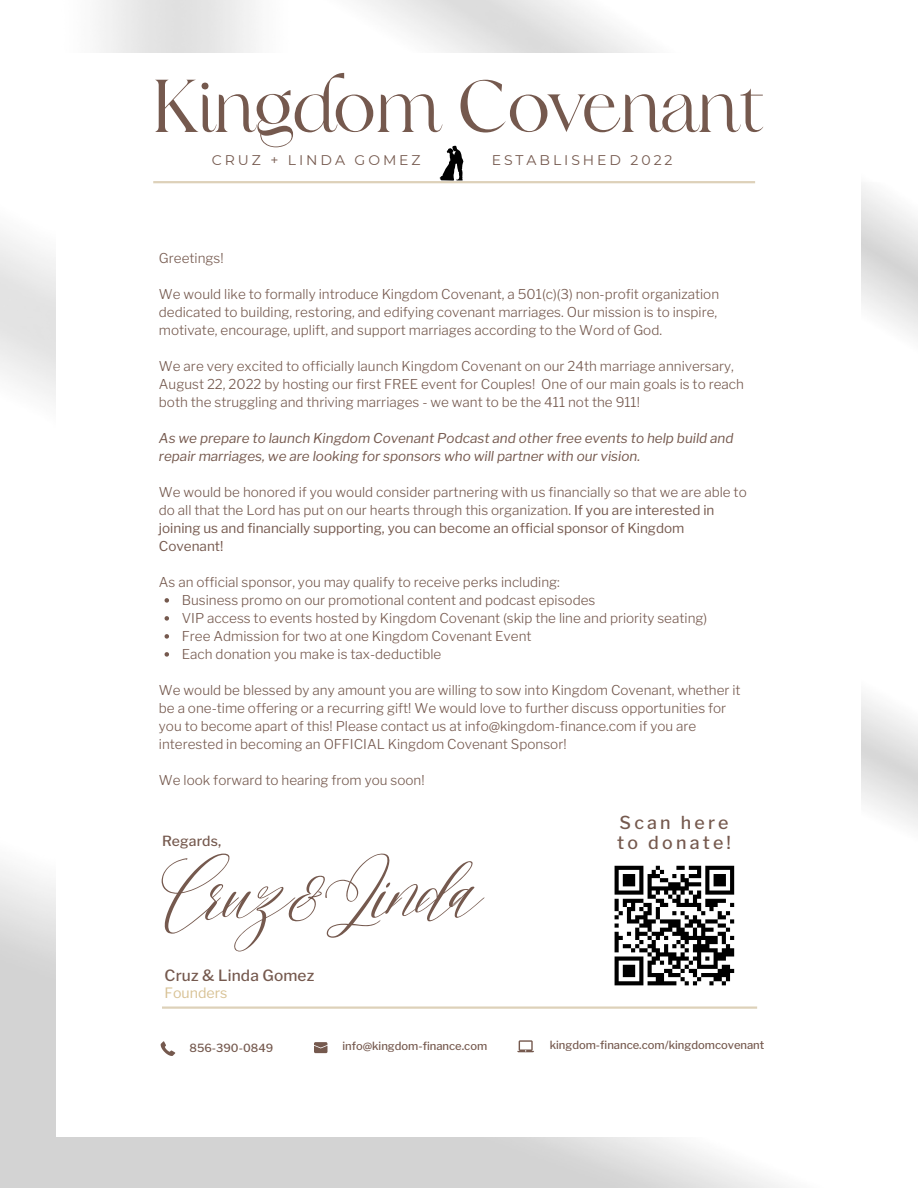
<style>
.page{position:relative;width:918px;height:1188px;background:#fff}
.page>*{position:absolute;margin:0;border:0;box-sizing:border-box;transform-origin:0 0}
.t1{font:106.65px "Frunchy Serif";letter-spacing:-.015em;color:#75594e}
.t2{font:61.2px "Malibu Ring";letter-spacing:-.13em;color:#75594e}
.t3{font:500 17.85px/20.2px "Libre Franklin";letter-spacing:.18em;color:#75594e}
.t4{font:500 15.45px "Libre Franklin";letter-spacing:.01em;color:#75594e}
.t5{font:14.25px "Libre Franklin";color:#d8c295}
.t6{font:13.95px "Montserrat";letter-spacing:.21em;color:#75594e}
.t7{font:500 13.95px "Libre Franklin";letter-spacing:.01em;color:#75594e}
.t8{font:300 13.5px/18px "Libre Franklin";color:#75594e}
.t9{font:italic 13.5px/18px "Libre Franklin";color:#75594e}
.t10{font:500 11.25px "Libre Franklin";color:#75594e}
.s1{font-weight:400}
</style>
<div class="page">
<hr style="left:153px;top:181px;width:602px;height:2px;background:#ddd1b9">
<hr style="left:162px;top:1006px;width:595px;height:3px;background:#ddd1b9">
<svg style="left:517px;top:1040px;width:17px;height:12px"></svg>
<svg style="left:161px;top:1041px;width:14px;height:15px"></svg>
<svg style="left:440px;top:146px;width:23px;height:35px"></svg>
<svg style="left:165px;top:598px;width:4px;height:5px"></svg>
<svg style="left:165px;top:616px;width:4px;height:5px"></svg>
<svg style="left:165px;top:634px;width:4px;height:5px"></svg>
<svg style="left:165px;top:652px;width:4px;height:5px"></svg>
<svg style="left:314px;top:1042px;width:14px;height:11px"></svg>
<svg style="left:614px;top:865px;width:121px;height:121px"></svg>
<h1 class="t1" style="left:151px;top:57px;width:617px">Kingdom Covenant</h1>
<p class="t6" style="left:212px;top:152px;width:210px">CRUZ + LINDA GOMEZ</p>
<p class="t6" style="left:492px;top:152px;width:182px">ESTABLISHED 2022</p>
<p class="t8" style="left:159px;top:249px;width:66px">Greetings!</p>
<p class="t8" style="left:159px;top:285px;width:562px">We would like to formally introduce Kingdom Covenant, a 501(c)(3) non-profit organization dedicated to building, restoring, and edifying covenant marriages. Our mission is to inspire, motivate, encourage, uplift, and support marriages according to the Word of God.</p>
<p class="t8" style="left:159px;top:357px;width:587px">We are very excited to officially launch Kingdom Covenant on our 24th marriage anniversary,<br>August 22, 2022 by hosting our first FREE event for Couples! One of our main goals is to reach both the struggling and thriving marriages - we want to be the 411 not the 911!</p>
<p class="t9" style="left:159px;top:429px;width:576px">As we prepare to launch Kingdom Covenant Podcast and other free events to help build and repair marriages, we are looking for sponsors who will partner with our vision.</p>
<p class="t8" style="left:159px;top:483px;width:589px">We would be honored if you would consider partnering with us financially so that we are able to do all that the Lord has put on our hearts through this organization. <span class="s1">If you are interested in joining us and financially supporting, you can become an official sponsor of Kingdom Covenant!</span></p>
<p class="t8" style="left:159px;top:573px;width:402px">As an official sponsor, you may qualify to receive perks including:</p>
<p class="t8" style="left:182px;top:591px;width:527px">Business promo on our promotional content and podcast episodes<br>VIP access to events hosted by Kingdom Covenant (skip the line and priority seating)<br>Free Admission for two at one Kingdom Covenant Event<br>Each donation you make is tax-deductible</p>
<p class="t8" style="left:159px;top:681px;width:583px">We would be blessed by any amount you are willing to sow into Kingdom Covenant, whether it be a one-time offering or a recurring gift! We would love to further discuss opportunities for you to become apart of this! Please contact us at info@kingdom-finance.com if you are interested in becoming an OFFICIAL Kingdom Covenant Sponsor!</p>
<p class="t8" style="left:159px;top:771px;width:267px">We look forward to hearing from you soon!</p>
<p class="t7" style="left:162px;top:833px;width:61px">Regards,</p>
<h2 class="t2" style="left:147px;top:855px;width:332px">Cruz&amp;Linda</h2>
<p class="t4" style="left:165px;top:966px;width:151px">Cruz &amp; Linda Gomez</p>
<p class="t5" style="left:165px;top:984px;width:64px">Founders</p>
<h3 class="t3" style="left:617px;top:812px;width:115px">Scan here to donate!</h3>
<p class="t10" style="left:190px;top:1041px;width:85px">856-390-0849</p>
<p class="t10" style="left:342px;top:1039px;width:146px">info@kingdom-finance.com</p>
<p class="t10" style="left:550px;top:1039px;width:216px">kingdom-finance.com/kingdomcovenant</p>
</div>
